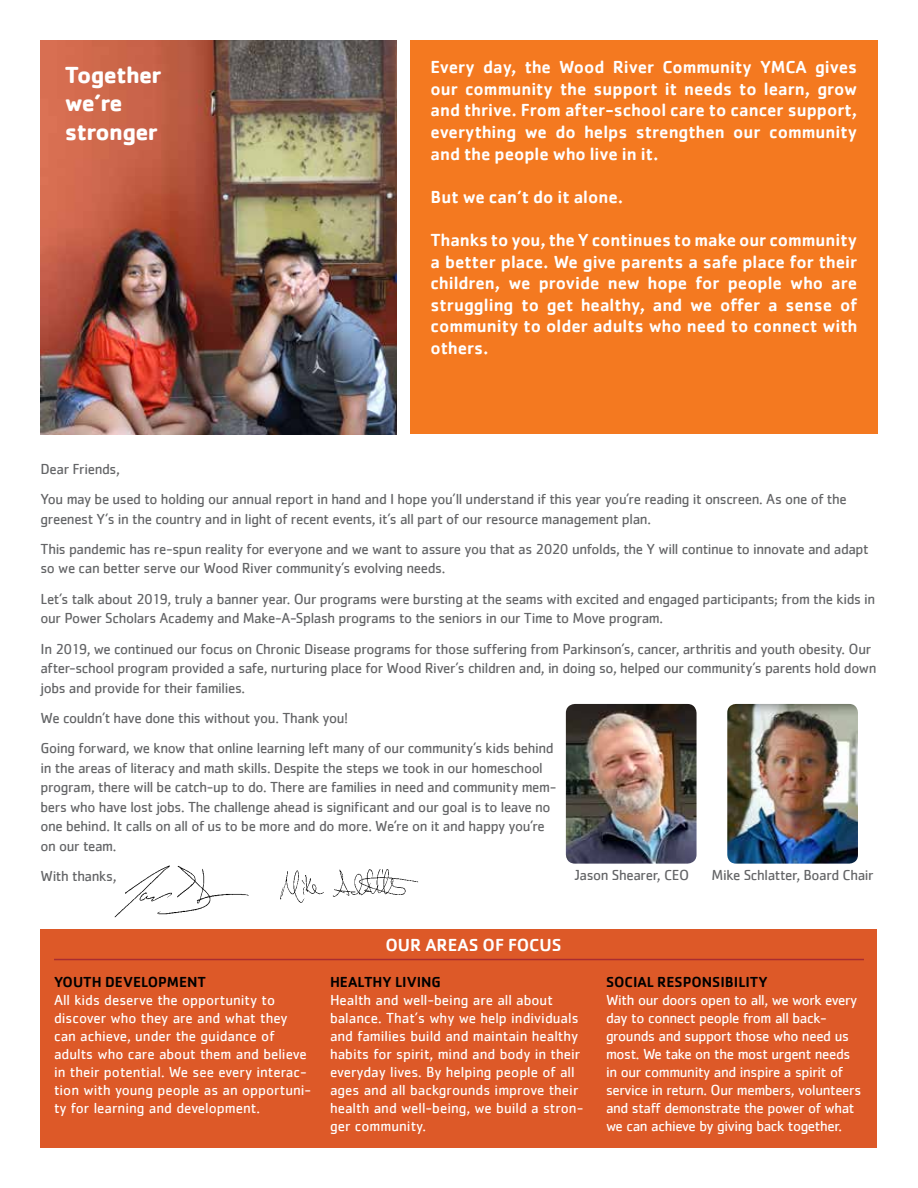
<style>
.page{position:relative;width:918px;height:1188px;background:#fff}
.page>*{position:absolute;margin:0;border:0;box-sizing:border-box;transform-origin:0 0}
.t1{font:700 24px/28.8px "Cachet";letter-spacing:-.025em;color:#fff}
.t2{font:500 18px/21.6px "Cachet";color:#fff;text-align:justify}
.t3{font:15px/30.3px "Cachet";letter-spacing:-.025em;color:#636466}
.t4{font:15px/18px "Cachet";color:#fff}
.t5{font:15px/18px "Cachet";letter-spacing:-.025em;color:#fff}
.t6{font:500 15px "Cachet";color:#000}
</style>
<div class="page">
<div style="left:40px;top:929px;width:838px;height:218px;background:#dd5928"></div>
<hr style="left:54px;top:959px;width:810px;height:1px;background:#a92c31">
<img style="left:566px;top:704px;width:131px;height:160px">
<div style="left:410px;top:40px;width:468px;height:394px;background:#f47920"></div>
<img style="left:40px;top:40px;width:356px;height:394px">
<img style="left:727px;top:704px;width:131px;height:160px">
<img style="left:114px;top:865px;width:135px;height:53px">
<img style="left:280px;top:870px;width:138px;height:33px">
<h1 class="t1" style="left:65px;top:59px;width:98px">Together we’re stronger</h1>
<p class="t2" style="left:431px;top:56px;width:428px">Every day, the Wood River Community YMCA gives our community the support it needs to learn, grow and thrive. From after-school care to cancer support, everything we do helps strengthen our community and the people who live in it.</p>
<p class="t2" style="left:431px;top:186px;width:194px">But we can’t do it alone.</p>
<p class="t2" style="left:431px;top:229px;width:428px">Thanks to you, the Y continues to make our community a better place. We give parents a safe place for their children, we provide new hope for people who are struggling to get healthy, and we offer a sense of community to older adults who need to connect with others.</p>
<p class="t3" style="left:40px;top:453px;width:808px">Dear Friends,<br>You may be used to holding our annual report in hand and I hope you’ll understand if this year you’re reading it onscreen. As one of the</p>
<p class="t3" style="left:40px;top:503px;width:830px">greenest Y’s in the country and in light of recent events, it’s all part of our resource management plan.<br>This pandemic has re-spun reality for everyone and we want to assure you that as 2020 unfolds, the Y will continue to innovate and adapt</p>
<p class="t3" style="left:40px;top:553px;width:836px">so we can better serve our Wood River community’s evolving needs.<br>Let’s talk about 2019, truly a banner year. Our programs were bursting at the seams with excited and engaged participants; from the kids in</p>
<p class="t3" style="left:40px;top:603px;width:832px">our Power Scholars Academy and Make-A-Splash programs to the seniors in our Time to Move program.<br>In 2019, we continued our focus on Chronic Disease programs for those suffering from Parkinson’s, cancer, arthritis and youth obesity. Our</p>
<p class="t3" style="left:40px;top:658px;width:838px;line-height:19.5px">after-school program provided a safe, nurturing place for Wood River’s children and, in doing so, helped our community’s parents hold down jobs and provide for their families.</p>
<p class="t3" style="left:40px;top:702px;width:515px">We couldn’t have done this without you. Thank you!<br>Going forward, we know that online learning left many of our community’s kids behind</p>
<p class="t3" style="left:40px;top:758px;width:518px;line-height:19.5px">in the areas of literacy and math skills. Despite the steps we took in our homeschool program, there will be catch-up to do. There are families in need and community mem&shy;bers who have lost jobs. The challenge ahead is significant and our goal is to leave no one behind. It calls on all of us to be more and do more. We’re on it and happy you’re on our team.</p>
<p class="t3" style="left:40px;top:861px;width:77px">With thanks,</p>
<p class="t3" style="left:575px;top:859px;width:116px">Jason Shearer, CEO</p>
<p class="t3" style="left:711px;top:859px;width:164px">Mike Schlatter, Board Chair</p>
<p class="t6" style="left:54px;top:973px;width:154px">YOUTH DEVELOPMENT</p>
<p class="t4" style="left:54px;top:991px;width:259px">All kids deserve the opportunity to discover who they are and what they can achieve, under the guidance of adults who care about them and believe in their potential. We see every interac&shy;tion with young people as an opportuni&shy;ty for learning and development.</p>
<p class="t2" style="left:385px;top:934px;width:177px">OUR AREAS OF FOCUS</p>
<p class="t6" style="left:330px;top:973px;width:112px">HEALTHY LIVING</p>
<p class="t4" style="left:330px;top:991px;width:255px">Health and well-being are all about balance. That’s why we help individuals and families build and maintain healthy habits for spirit, mind and body in their everyday lives. By helping people of all ages and all backgrounds improve their health and well-being, we build a stron&shy;ger community.</p>
<p class="t6" style="left:606px;top:973px;width:163px">SOCIAL RESPONSIBILITY</p>
<p class="t5" style="left:606px;top:991px;width:257px">With our doors open to all, we work every day to connect people from all back&shy;grounds and support those who need us most. We take on the most urgent needs in our community and inspire a spirit of service in return. Our members, volunteers and staff demonstrate the power of what we can achieve by giving back together.</p>
</div>
